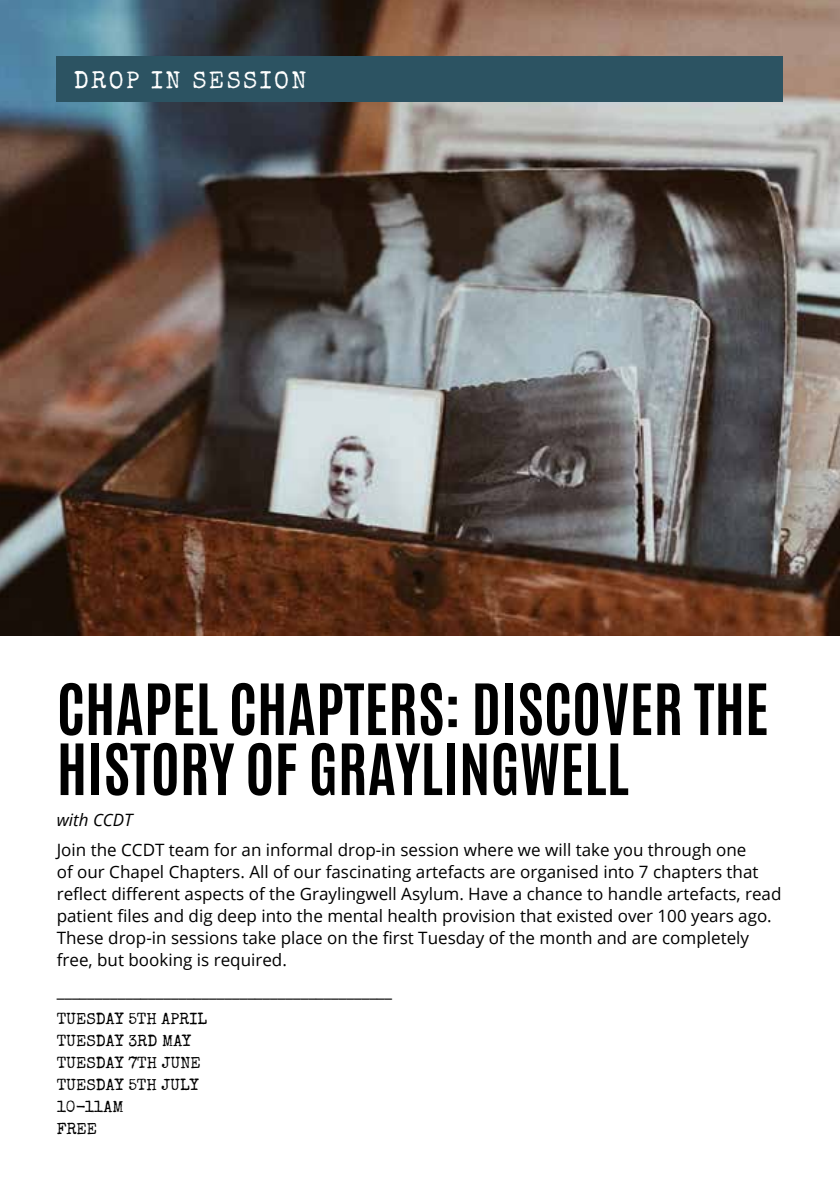
<style>
.page{position:relative;width:840px;height:1191px;background:#fff}
.page>*{position:absolute;margin:0;border:0;box-sizing:border-box;transform-origin:0 0}
.t1{font:700 60px/60px "Antonio";color:#000}
.t2{font:24px "Special Elite";letter-spacing:.1em;color:#fff}
.t3{font:17px/22px "Open Sans";color:#000}
.t4{font:italic 17px "Open Sans";color:#000}
.t5{font:16px/22px "Special Elite";color:#000}
</style>
<div class="page">
<img style="left:0;top:0;width:839px;height:635px">
<div style="left:57px;top:57px;width:725px;height:45px;background:#2c5362"></div>
<h2 class="t2" style="left:74px;top:65px;width:234px">DROP IN SESSION</h2>
<h1 class="t1" style="left:57px;top:680px;width:713px">CHAPEL CHAPTERS: DISCOVER THE<br>HISTORY OF GRAYLINGWELL</h1>
<p class="t4" style="left:57px;top:807px;width:77px">with CCDT</p>
<p class="t3" style="left:57px;top:838px;width:725px">Join the CCDT team for an informal drop-in session where we will take you through one<br>of our Chapel Chapters. All of our fascinating artefacts are organised into 7 chapters that reflect different aspects of the Graylingwell Asylum. Have a chance to handle artefacts, read patient files and dig deep into the mental health provision that existed over 100 years ago.<br>These drop-in sessions take place on the first Tuesday of the month and are completely free, but booking is required.</p>
<p class="t3" style="left:57px;top:979px;width:337px">____________________________________________</p>
<p class="t5" style="left:57px;top:1008px;width:152px">TUESDAY 5TH APRIL<br>TUESDAY 3RD MAY<br>TUESDAY 7TH JUNE<br>TUESDAY 5TH JULY<br>10-11AM<br>FREE</p>
</div>
